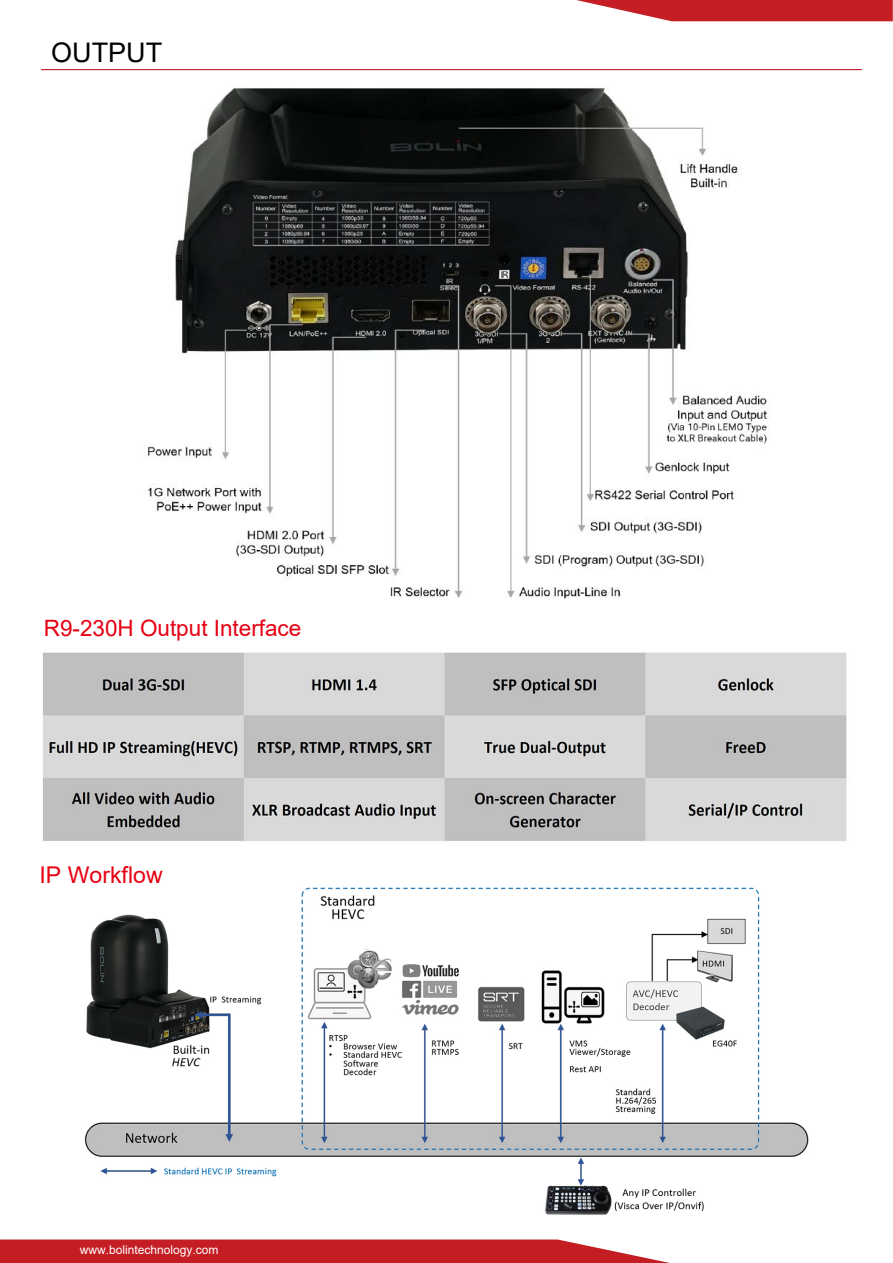
<style>
.page{position:relative;width:893px;height:1263px;background:#fff}
.page>*{position:absolute;margin:0;border:0;box-sizing:border-box;transform-origin:0 0}
.t1{font:27px "Arial";color:#000}
.t2{font:23.1px "Arial";color:#e60012}
.t3{font:22.5px "Arial";color:#e60012}
.t4{font:12px "Arial";color:#fff}
</style>
<div class="page">
<hr style="left:41px;top:69px;width:821px;height:1px;background:#bd0012">
<svg style="left:0;top:1239px;width:670px;height:24px;background:#ca343a"></svg>
<svg style="left:576px;top:0;width:317px;height:21px;background:#cc3e44"></svg>
<img style="left:148px;top:88px;width:619px;height:511px">
<img style="left:85px;top:887px;width:724px;height:328px">
<img style="left:43px;top:652px;width:804px;height:189px">
<h1 class="t1" style="left:51px;top:33px;width:112px">OUTPUT</h1>
<h3 class="t3" style="left:44px;top:613px;width:259px">R9-230H Output Interface</h3>
<h2 class="t2" style="left:40px;top:859px;width:125px">IP Workflow</h2>
<p class="t4" style="left:80px;top:1242px;width:140px">www.bolintechnology.com</p>
</div>
